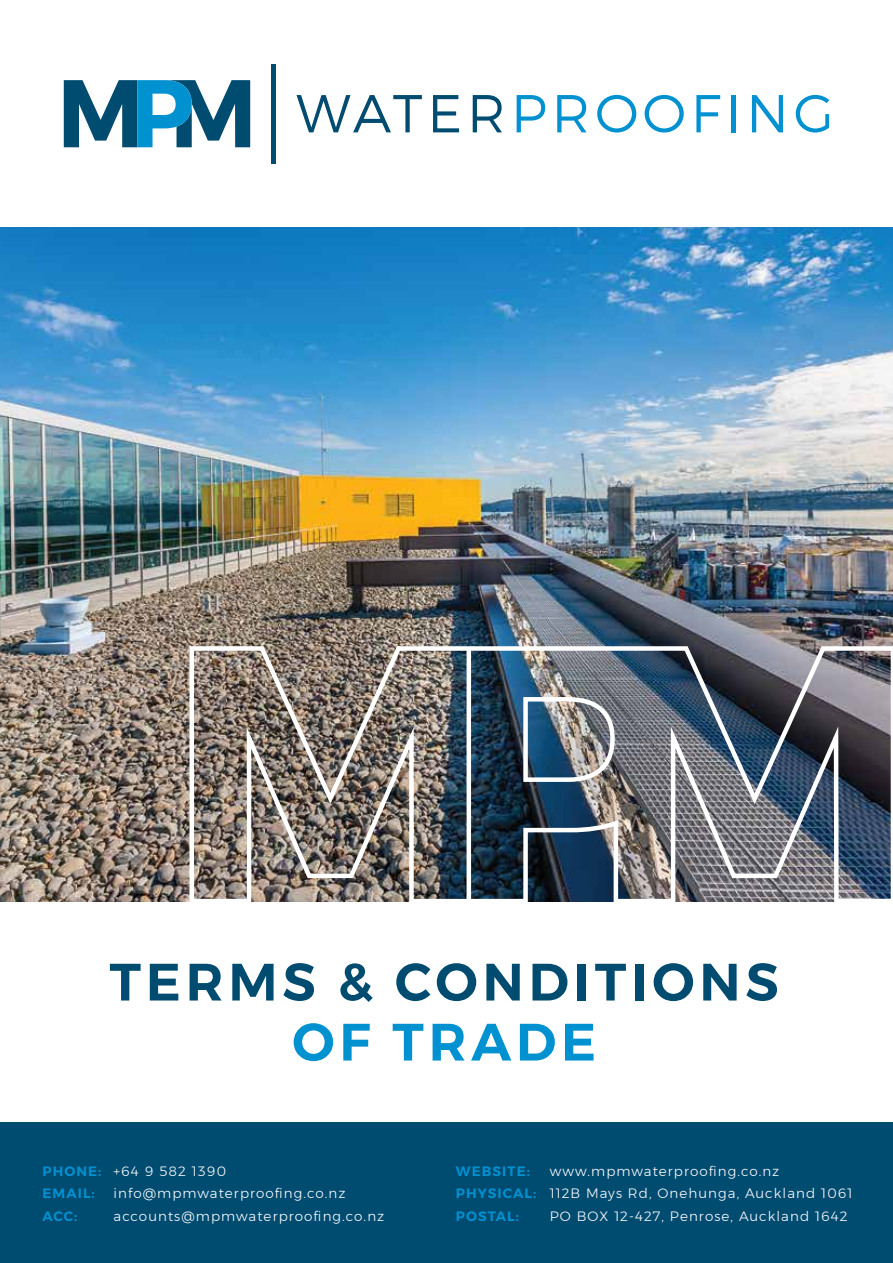
<style>
.page{position:relative;width:893px;height:1263px;background:#fff}
.page>*{position:absolute;margin:0;border:0;box-sizing:border-box;transform-origin:0 0}
.t1{font:600 52.5px "Montserrat";letter-spacing:.09em;color:#004c71}
.t2{font:600 52.5px "Montserrat";letter-spacing:.09em;color:#0091d1}
.t3{font:300 13.5px/22.5px "Montserrat";letter-spacing:.08em;color:#fff}
.t4{font:600 13.5px/22.5px "Montserrat";letter-spacing:.08em;color:#0091d1}
.s1{font-weight:300;color:#fff}
.s2{font-weight:600;color:#0091d1}
</style>
<div class="page">
<hr style="left:272px;top:64px;width:4px;height:100px;background:#004c71">
<svg style="left:296px;top:95px;width:126px;height:37px"></svg>
<svg style="left:433px;top:95px;width:26px;height:37px"></svg>
<svg style="left:473px;top:95px;width:29px;height:37px"></svg>
<svg style="left:517px;top:95px;width:28px;height:37px"></svg>
<svg style="left:557px;top:95px;width:29px;height:37px"></svg>
<svg style="left:597px;top:95px;width:39px;height:38px"></svg>
<svg style="left:645px;top:95px;width:39px;height:38px"></svg>
<svg style="left:696px;top:95px;width:24px;height:37px"></svg>
<div style="left:731px;top:95px;width:5px;height:37px;background:#0091d1"></div>
<svg style="left:752px;top:95px;width:31px;height:37px"></svg>
<svg style="left:796px;top:95px;width:33px;height:38px"></svg>
<svg style="left:64px;top:80px;width:186px;height:67px"></svg>
<img style="left:0;top:227px;width:893px;height:674px">
<img style="left:187px;top:644px;width:706px;height:258px">
<hr style="left:467px;top:648px;width:4px;height:253px;background:#fff">
<div style="left:0;top:1122px;width:893px;height:141px;background:#004c71"></div>
<h1 class="t1" style="left:109px;top:940px;width:671px">TERMS &amp; CONDITIONS</h1>
<h1 class="t2" style="left:292px;top:1000px;width:305px">OF TRADE</h1>
<p class="t4" style="left:43px;top:1160px;width:185px">PHONE: <span class="s1">+64 9 582 1390<br></span>EMAIL:</p>
<p class="t3" style="left:114px;top:1182px;width:233px">info@mpmwaterproofing.co.nz</p>
<p class="t4" style="left:43px;top:1205px;width:36px">ACC:</p>
<p class="t3" style="left:114px;top:1204px;width:272px">accounts@mpmwaterproofing.co.nz</p>
<p class="t3" style="left:456px;top:1159px;width:398px;text-indent:94px">www.mpmwaterproofing.co.nz<br><span class="s2">PHYSICAL:</span> 112B Mays Rd, Onehunga, Auckland 1061<br><span class="s2">POSTAL:</span></p>
<p class="t4" style="left:456px;top:1160px;width:76px">WEBSITE:</p>
<p class="t3" style="left:550px;top:1204px;width:299px">PO BOX 12-427, Penrose, Auckland 1642</p>
</div>
